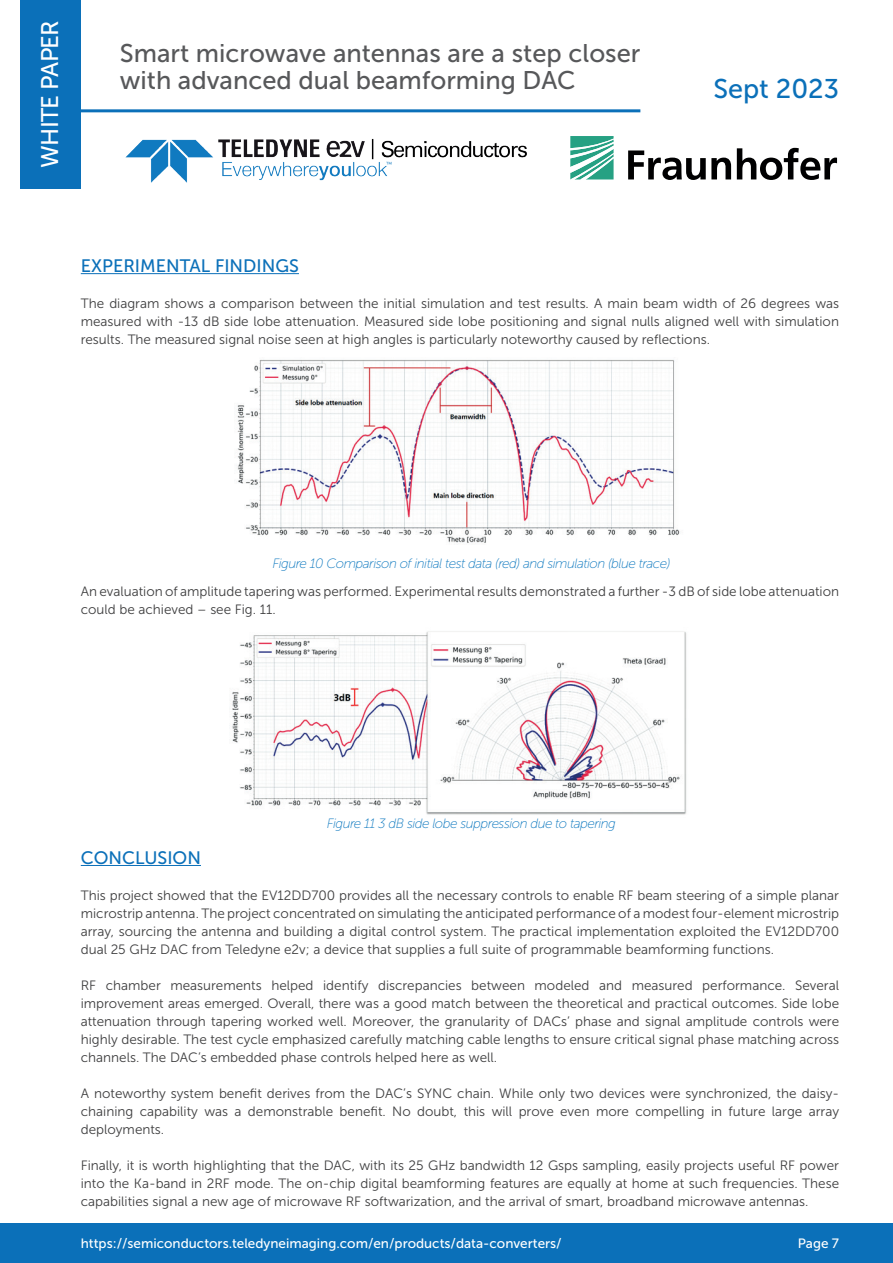
<style>
.page{position:relative;width:893px;height:1263px;background:#fff}
.page>*{position:absolute;margin:0;border:0;box-sizing:border-box;transform-origin:0 0}
.t1{font:27px "Museo Sans 500";color:#0b70b9}
.t2{font:25.5px/27px "Museo Sans 500";color:#57585a}
.t3{font:24px "Museo Sans 500";letter-spacing:-.03em;color:#fff}
.t4{font:18px "Museo Sans 500";color:#0b70b9}
.t5{font:13.5px/18px "Museo Sans 300";color:#3e3e3f;text-align:justify}
.t6{font:italic 13.5px "Museo Sans 100";letter-spacing:-.04em;color:#107ac0}
.t7{font:13.5px "Museo Sans 500";color:#fff}
</style>
<div class="page">
<div style="left:20px;top:0;width:61px;height:188px;background:#0b70b9"></div>
<hr style="left:56px;top:109px;width:584px;height:3px;background:#0b70b9">
<div style="left:0;top:1223px;width:893px;height:40px;background:#0b70b9"></div>
<img style="left:125px;top:138px;width:402px;height:45px">
<svg style="left:570px;top:136px;width:44px;height:43px"></svg>
<svg style="left:628px;top:148px;width:209px;height:32px"></svg>
<hr style="left:81px;top:273px;width:218px;height:1px;background:#0b70b9">
<hr style="left:81px;top:865px;width:120px;height:1px;background:#0b70b9">
<img style="left:237px;top:359px;width:443px;height:184px">
<img style="left:232px;top:631px;width:455px;height:184px">
<h3 class="t3" style="left:37px;top:168px;width:149px;rotate:-90deg">WHITE PAPER</h3>
<h2 class="t2" style="left:120px;top:40px;width:522px">Smart microwave antennas are a step closer with advanced dual beamforming DAC</h2>
<h1 class="t1" style="left:713px;top:74px;width:127px">Sept 2023</h1>
<h3 class="t4" style="left:81px;top:256px;width:220px">EXPERIMENTAL FINDINGS</h3>
<p class="t5" style="left:81px;top:294px;width:760px">The diagram shows a comparison between the initial simulation and test results. A main beam width of 26 degrees was measured with -13 dB side lobe attenuation. Measured side lobe positioning and signal nulls aligned well with simulation results. The measured signal noise seen at high angles is particularly noteworthy caused by reflections.</p>
<p class="t6" style="left:272px;top:556px;width:400px">Figure 10 Comparison of initial test data (red) and simulation (blue trace)</p>
<p class="t5" style="left:81px;top:582px;width:760px">An evaluation of amplitude tapering was performed. Experimental results demonstrated a further -3 dB of side lobe attenuation could be achieved – see Fig. 11.</p>
<p class="t6" style="left:327px;top:816px;width:291px">Figure 11 3 dB side lobe suppression due to tapering</p>
<h3 class="t4" style="left:81px;top:848px;width:122px">CONCLUSION</h3>
<p class="t5" style="left:81px;top:886px;width:760px">This project showed that the EV12DD700 provides all the necessary controls to enable RF beam steering of a simple planar microstrip antenna. The project concentrated on simulating the anticipated performance of a modest four-element microstrip array, sourcing the antenna and building a digital control system. The practical implementation exploited the EV12DD700 dual 25 GHz DAC from Teledyne e2v; a device that supplies a full suite of programmable beamforming functions.</p>
<p class="t5" style="left:81px;top:976px;width:760px">RF chamber measurements helped identify discrepancies between modeled and measured performance. Several improvement areas emerged. Overall, there was a good match between the theoretical and practical outcomes. Side lobe attenuation through tapering worked well. Moreover, the granularity of DACs’ phase and signal amplitude controls were highly desirable. The test cycle emphasized carefully matching cable lengths to ensure critical signal phase matching across channels. The DAC’s embedded phase controls helped here as well.</p>
<p class="t5" style="left:81px;top:1084px;width:760px">A noteworthy system benefit derives from the DAC’s SYNC chain. While only two devices were synchronized, the daisy&shy;chaining capability was a demonstrable benefit. No doubt, this will prove even more compelling in future large array deployments.</p>
<p class="t5" style="left:81px;top:1156px;width:760px">Finally, it is worth highlighting that the DAC, with its 25 GHz bandwidth 12 Gsps sampling, easily projects useful RF power into the Ka-band in 2RF mode. The on-chip digital beamforming features are equally at home at such frequencies. These capabilities signal a new age of microwave RF softwarization, and the arrival of smart, broadband microwave antennas.</p>
<p class="t7" style="left:81px;top:1235px;width:482px">https://semiconductors.teledyneimaging.com/en/products/data-converters/</p>
<p class="t7" style="left:798px;top:1235px;width:43px">Page 7</p>
</div>
